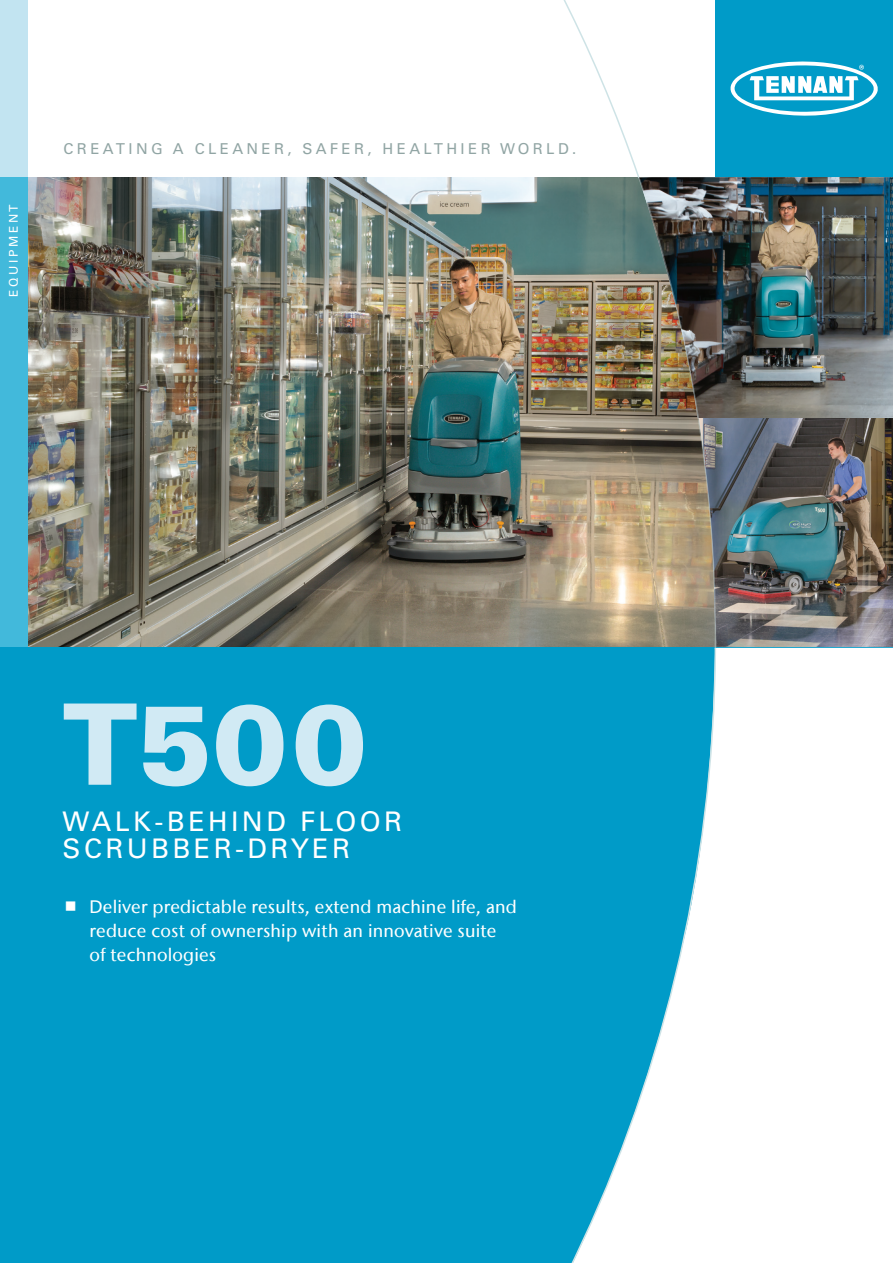
<style>
.page{position:relative;width:893px;height:1263px;background:#fff}
.page>*{position:absolute;margin:0;border:0;box-sizing:border-box;transform-origin:0 0}
.Cover_headline{font:900 112.5px "Univers LT Std";color:#d1eaf4}
.Cover_subhead{font:27px/27px "Univers LT Std";letter-spacing:.125em;color:#fff}
.Cover_Bullet_copy{font:500 18px/24px "Stone Sans IIITC Com";letter-spacing:.01em;color:#fff}
.tag_line{font:15px "Univers LT Std";letter-spacing:.225em;color:#91a5a4}
.t1{font:12px "Univers LT Std";letter-spacing:.225em;color:#fff}
</style>
<div class="page">
<img style="left:27px;top:177px;width:528px;height:471px">
<img style="left:717px;top:418px;width:176px;height:230px">
<div style="left:715px;top:0;width:178px;height:177px;background:#009bc8"></div>
<svg style="left:730px;top:61px;width:148px;height:55px"></svg>
<div style="left:0;top:0;width:27px;height:176px;background:#c2e4f1"></div>
<img style="left:717px;top:177px;width:176px;height:241px">
<div style="left:0;top:177px;width:27px;height:471px;background:#42b9db"></div>
<div style="left:0;top:648px;width:893px;height:615px;background:#009bc8"></div>
<div style="left:717px;top:648px;width:176px;height:615px;background:#fff"></div>
<svg style="left:571px;top:651px;width:146px;height:612px"></svg>
<img style="left:555px;top:0;width:162px;height:651px">
<p class="t1" style="left:6px;top:297px;width:95px;rotate:-90deg">EQUIPMENT</p>
<p class="tag_line" style="left:64px;top:139px;width:514px">CREATING A CLEANER, SAFER, HEALTHIER WORLD.</p>
<p class="Cover_headline" style="left:63px;top:674px;width:306px">T500</p>
<p class="Cover_subhead" style="left:63px;top:807px;width:341px">WALK-BEHIND FLOOR<br>SCRUBBER-DRYER</p>
<p class="Cover_Bullet_copy" style="left:90px;top:894px;width:429px">Deliver predictable results, extend machine life, and reduce cost of ownership with an innovative suite<br>of technologies</p>
</div>
